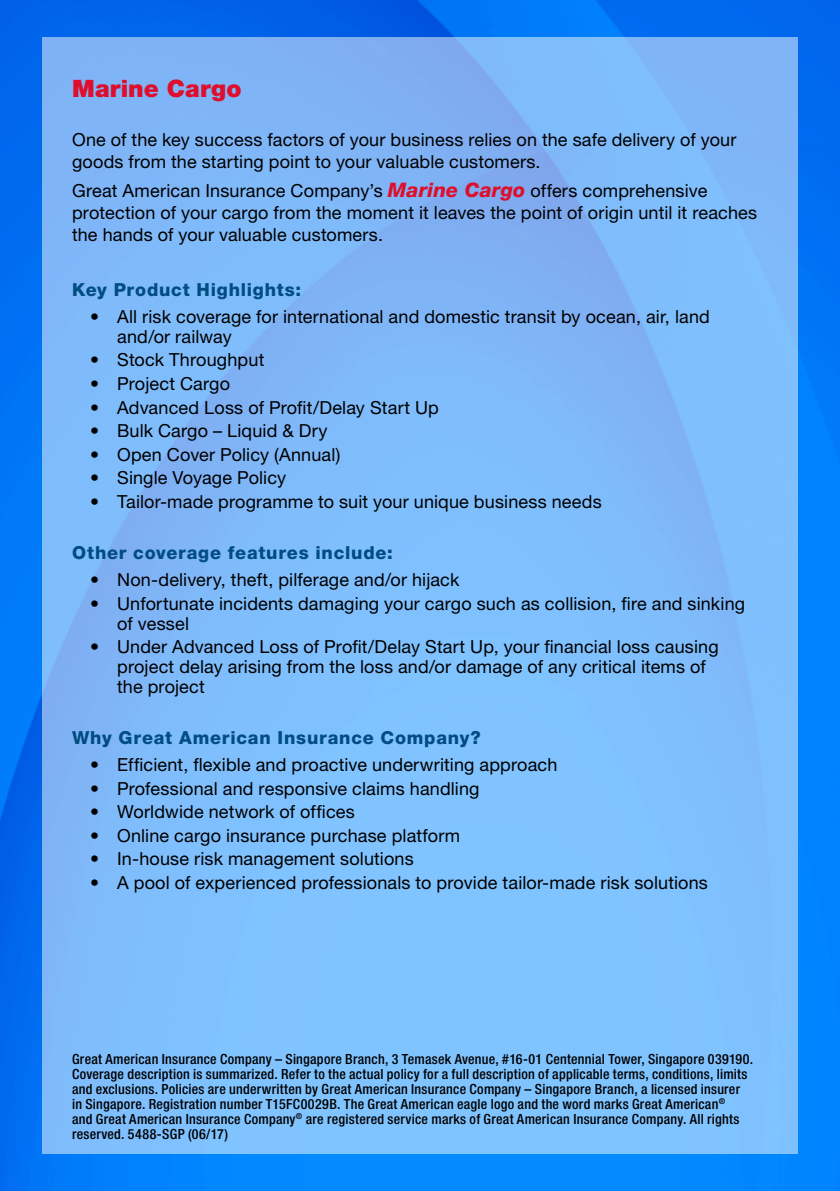
<style>
.page{position:relative;width:840px;height:1191px;background:#fff}
.page>*{position:absolute;margin:0;border:0;box-sizing:border-box;transform-origin:0 0}
.t1{font:900 24px "Helvetica Neue LT Std";letter-spacing:.005em;color:#de0e2c}
.t2{font:18px/20px "Helvetica Neue LT Std";letter-spacing:.01em;color:#000}
.t3{font:800 18px "Helvetica Neue LT Std";letter-spacing:.045em;color:#004d82}
.t4{font:500 condensed 14px/15px "Helvetica Neue LT Std";letter-spacing:.02em;color:#000}
.s1{font-weight:800;font-style:italic;font-size:20px;color:#de0e2c}
</style>
<div class="page">
<img style="left:0;top:0;width:839px;height:1191px">
<div style="left:42px;top:37px;width:755px;height:1116px;background:linear-gradient(to bottom,#7fb4f7,#80c4ff)"></div>
<h1 class="t1" style="left:72px;top:74px;width:171px">Marine Cargo</h1>
<p class="t2" style="left:72px;top:128px;width:665px;line-height:22px">One of the key success factors of your business relies on the safe delivery of your goods from the starting point to your valuable customers.</p>
<p class="t2" style="left:72px;top:180px;width:686px;line-height:22px">Great American Insurance Company’s <span class="s1">Marine Cargo</span> offers comprehensive protection of your cargo from the moment it leaves the point of origin until it reaches the hands of your valuable customers.</p>
<p class="t3" style="left:72px;top:278px;width:230px">Key Product Highlights:</p>
<p class="t2" style="left:117px;top:306px;width:594px;text-indent:-27px">• All risk coverage for international and domestic transit by ocean, air, land and/or railway</p>
<p class="t2" style="left:90px;top:350px;width:176px">• Stock Throughput</p>
<p class="t2" style="left:90px;top:373px;width:141px">• Project Cargo</p>
<p class="t2" style="left:90px;top:397px;width:350px">• Advanced Loss of Profit/Delay Start Up</p>
<p class="t2" style="left:90px;top:420px;width:239px">• Bulk Cargo – Liquid &amp; Dry</p>
<p class="t2" style="left:90px;top:444px;width:252px">• Open Cover Policy (Annual)</p>
<p class="t2" style="left:90px;top:468px;width:197px">• Single Voyage Policy</p>
<p class="t2" style="left:90px;top:491px;width:513px">• Tailor-made programme to suit your unique business needs</p>
<p class="t3" style="left:72px;top:541px;width:322px">Other coverage features include:</p>
<p class="t2" style="left:90px;top:569px;width:370px">• Non-delivery, theft, pilferage and/or hijack</p>
<p class="t2" style="left:117px;top:593px;width:629px;text-indent:-27px">• Unfortunate incidents damaging your cargo such as collision, fire and sinking of vessel</p>
<p class="t2" style="left:117px;top:636px;width:602px;text-indent:-27px">• Under Advanced Loss of Profit/Delay Start Up, your financial loss causing project delay arising from the loss and/or damage of any critical items of the project</p>
<p class="t3" style="left:72px;top:726px;width:410px">Why Great American Insurance Company?</p>
<p class="t2" style="left:90px;top:754px;width:468px">• Efficient, flexible and proactive underwriting approach</p>
<p class="t2" style="left:90px;top:778px;width:391px">• Professional and responsive claims handling</p>
<p class="t2" style="left:90px;top:801px;width:266px">• Worldwide network of offices</p>
<p class="t2" style="left:90px;top:825px;width:371px">• Online cargo insurance purchase platform</p>
<p class="t2" style="left:90px;top:848px;width:325px">• In-house risk management solutions</p>
<p class="t2" style="left:90px;top:872px;width:619px">• A pool of experienced professionals to provide tailor-made risk solutions</p>
<p class="t4" style="left:72px;top:1051px;width:682px">Great American Insurance Company – Singapore Branch, 3 Temasek Avenue, #16-01 Centennial Tower, Singapore 039190.<br>Coverage description is summarized. Refer to the actual policy for a full description of applicable terms, conditions, limits and exclusions. Policies are underwritten by Great American Insurance Company – Singapore Branch, a licensed insurer in Singapore. Registration number T15FC0029B. The Great American eagle logo and the word marks Great American<sup>®<br></sup>and Great American Insurance Company<sup>®</sup> are registered service marks of Great American Insurance Company. All rights reserved. 5488-SGP (06/17)</p>
</div>
